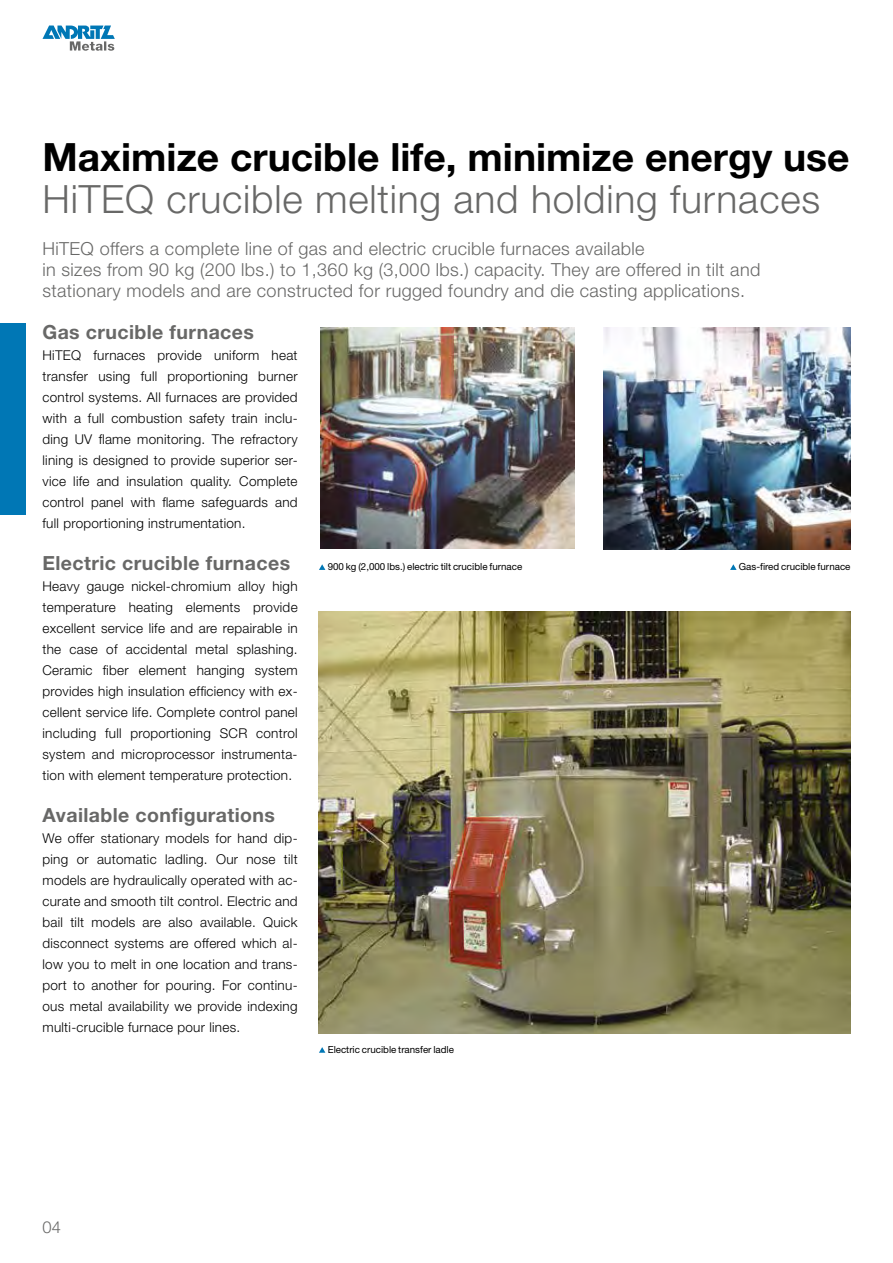
<style>
.page{position:relative;width:893px;height:1263px;background:#fff}
.page>*{position:absolute;margin:0;border:0;box-sizing:border-box;transform-origin:0 0}
.t1{font:700 39px "Helvetica Neue";color:#000}
.t2{font:300 39px "Helvetica Neue";letter-spacing:.02em;color:#686867}
.t3{font:700 19.5px "Helvetica Neue";letter-spacing:.02em;color:#686867}
.t4{font:300 18px "Helvetica Neue";letter-spacing:.02em;color:#686867}
.t5{font:300 16.5px "Helvetica Neue";color:#686867}
.t6{font:300 13.5px/21px "Helvetica Neue";letter-spacing:.02em;color:#000;text-align:justify}
.t7{font:9.75px "Helvetica Neue";color:#000}
</style>
<div class="page">
<svg style="left:43px;top:26px;width:72px;height:25px"></svg>
<div style="left:0;top:324px;width:26px;height:191px;background:#0077b5"></div>
<img style="left:320px;top:327px;width:254px;height:221px">
<svg style="left:319px;top:564px;width:6px;height:6px"></svg>
<svg style="left:730px;top:564px;width:7px;height:6px"></svg>
<img style="left:604px;top:327px;width:246px;height:222px">
<svg style="left:319px;top:1047px;width:6px;height:6px"></svg>
<img style="left:319px;top:611px;width:531px;height:423px">
<p class="t1" style="left:43px;top:133px;width:808px">Maximize crucible life, minimize energy use</p>
<p class="t2" style="left:43px;top:175px;width:779px">HiTEQ crucible melting and holding furnaces</p>
<p class="t4" style="left:43px;top:237px;width:603px">HiTEQ offers a complete line of gas and electric crucible furnaces available</p>
<p class="t4" style="left:43px;top:258px;width:719px">in sizes from 90 kg (200 lbs.) to 1,360 kg (3,000 lbs.) capacity. They are offered in tilt and</p>
<p class="t4" style="left:43px;top:279px;width:704px">stationary models and are constructed for rugged foundry and die casting applications.</p>
<p class="t3" style="left:43px;top:320px;width:213px">Gas crucible furnaces</p>
<p class="t6" style="left:43px;top:344px;width:257px">HiTEQ furnaces provide uniform heat transfer using full proportioning burner control systems. All furnaces are provided with a full combustion safety train inclu&shy;ding UV flame monitoring. The refractory lining is designed to provide superior ser&shy;vice life and insulation quality. Complete control panel with flame safeguards and full proportioning instrumentation.</p>
<p class="t3" style="left:43px;top:551px;width:249px">Electric crucible furnaces</p>
<p class="t6" style="left:43px;top:575px;width:257px">Heavy gauge nickel-chromium alloy high temperature heating elements provide excellent service life and are repairable in the case of accidental metal splashing.<br>Ceramic fiber element hanging system provides high insulation efficiency with ex&shy;cellent service life. Complete control panel including full proportioning SCR control system and microprocessor instrumenta&shy;tion with element temperature protection.</p>
<p class="t3" style="left:43px;top:803px;width:234px">Available configurations</p>
<p class="t6" style="left:43px;top:827px;width:257px">We offer stationary models for hand dip&shy;ping or automatic ladling. Our nose tilt models are hydraulically operated with ac&shy;curate and smooth tilt control. Electric and bail tilt models are also available. Quick disconnect systems are offered which al&shy;low you to melt in one location and trans&shy;port to another for pouring. For continu&shy;ous metal availability we provide indexing multi-crucible furnace pour lines.</p>
<p class="t7" style="left:328px;top:561px;width:196px">900 kg (2,000 lbs.) electric tilt crucible furnace</p>
<p class="t7" style="left:739px;top:561px;width:113px">Gas-fired crucible furnace</p>
<p class="t7" style="left:328px;top:1044px;width:128px">Electric crucible transfer ladle</p>
<p class="t5" style="left:43px;top:1217px;width:20px">04</p>
</div>
